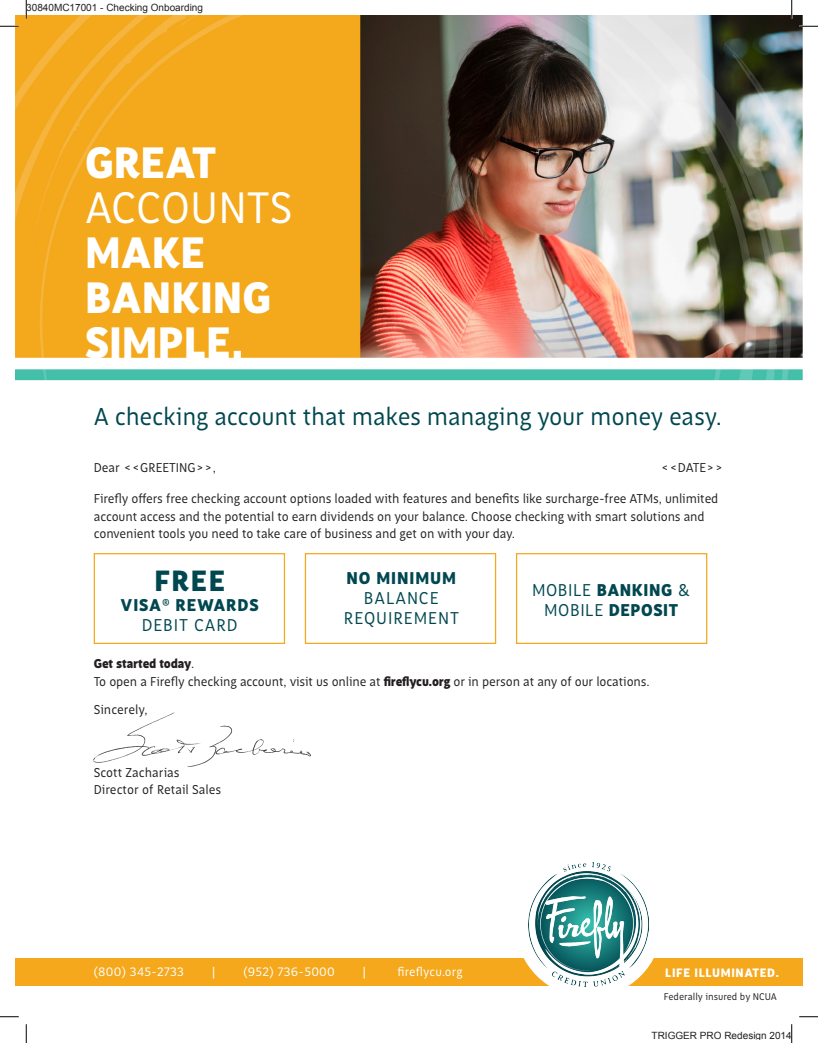
<style>
.page{position:relative;width:818px;height:1043px;background:#fff}
.page>*{position:absolute;margin:0;border:0;box-sizing:border-box;transform-origin:0 0}
.t1{font:900 45px/45px "Saya FY";color:#fff}
.t2{font:45px/45px "Saya FY";color:#fff}
.t3{font:900 30px "Saya FY";color:#004750}
.t4{font:25px "Saya FY";letter-spacing:-.01em;color:#004750}
.t5{font:900 17.5px/20px "Saya FY";letter-spacing:.03em;color:#004750;text-align:center}
.t6{font:17.5px/20px "Saya FY";letter-spacing:.05em;color:#004750;text-align:center}
.t7{font:900 17.5px/20px "Saya FY";letter-spacing:.05em;color:#004750;text-align:center}
.Paragraph_Style_2{font:13.12px/17.5px "Saya FY";letter-spacing:-.01em;color:#231f20}
.t8{font:900 13.12px "Saya FY";letter-spacing:-.01em;color:#231f20}
.t9{font:12.5px "Saya FY";letter-spacing:.02em;color:#fff}
.t10{font:900 12.5px "Saya FY";letter-spacing:.05em;color:#fff}
.t11{font:10px "Arial";color:#231f20}
.t12{font:10px "Saya FY";color:#231f20}
.s1{font-weight:900}
.s2{font-weight:400}
</style>
<div class="page">
<img style="left:15px;top:15px;width:787px;height:366px">
<img style="left:94px;top:712px;width:216px;height:54px">
<div style="left:516px;top:553px;width:191px;height:91px;border:1px solid #f5a81c"></div>
<div style="left:305px;top:553px;width:191px;height:91px;border:1px solid #f5a81c"></div>
<div style="left:94px;top:553px;width:191px;height:91px;border:1px solid #f5a81c"></div>
<div style="left:15px;top:959px;width:787px;height:27px;background:#f5a81c"></div>
<div style="left:515px;top:850px;width:147px;height:147px;background:#fff;border-radius:50%"></div>
<img style="left:529px;top:862px;width:119px;height:124px">
<svg style="left:0;top:25px;width:19px;height:2px"></svg>
<svg style="left:799px;top:25px;width:19px;height:2px"></svg>
<svg style="left:0;top:1016px;width:19px;height:1px"></svg>
<svg style="left:799px;top:1016px;width:19px;height:1px"></svg>
<svg style="left:25px;top:0;width:2px;height:19px"></svg>
<svg style="left:25px;top:1024px;width:2px;height:18px"></svg>
<svg style="left:790px;top:0;width:2px;height:19px"></svg>
<svg style="left:791px;top:1024px;width:1px;height:18px"></svg>
<p class="t11" style="left:26px;top:1px;width:178px">30840MC17001 - Checking Onboarding</p>
<p class="t2" style="left:85px;top:140px;width:209px"><span class="s1">GREAT<br></span>ACCOUNTS</p>
<p class="t1" style="left:85px;top:230px;width:187px">MAKE<br>BANKING<br>SIMPLE.</p>
<p class="t4" style="left:94px;top:401px;width:629px">A checking account that makes managing your money easy.</p>
<p class="Paragraph_Style_2" style="left:94px;top:459px;width:124px">Dear &lt;&lt;GREETING&gt;&gt;,</p>
<p class="Paragraph_Style_2" style="left:661px;top:459px;width:64px">&lt;&lt;DATE&gt;&gt;</p>
<p class="Paragraph_Style_2" style="left:94px;top:489px;width:626px">Firefly offers free checking account options loaded with features and benefits like surcharge-free ATMs, unlimited account access and the potential to earn dividends on your balance. Choose checking with smart solutions and convenient tools you need to take care of business and get on with your day.</p>
<p class="t3" style="left:154px;top:562px;width:72px">FREE</p>
<p class="t7" style="left:120px;top:594px;width:140px">VISA<span class="s2">®</span> REWARDS<br><span class="s2">DEBIT CARD</span></p>
<p class="t6" style="left:344px;top:567px;width:117px"><span class="s1">NO MINIMUM<br></span>BALANCE<br>REQUIREMENT</p>
<p class="t5" style="left:532px;top:580px;width:160px"><span class="s2">MOBILE</span> BANKING <span class="s2">&amp;<br>MOBILE</span> DEPOSIT</p>
<p class="t8" style="left:94px;top:655px;width:102px">Get started today<span class="s2">.</span></p>
<p class="Paragraph_Style_2" style="left:94px;top:672px;width:557px">To open a Firefly checking account, visit us online at <span class="s1">fireflycu.org</span> or in person at any of our locations.</p>
<p class="Paragraph_Style_2" style="left:94px;top:701px;width:55px">Sincerely,</p>
<p class="Paragraph_Style_2" style="left:94px;top:763px;width:87px">Scott Zacharias</p>
<p class="Paragraph_Style_2" style="left:94px;top:781px;width:129px">Director of Retail Sales</p>
<p class="t9" style="left:93px;top:963px;width:92px">(800) 345-2733</p>
<p class="t9" style="left:212px;top:963px;width:5px">|</p>
<p class="t9" style="left:243px;top:963px;width:93px">(952) 736-5000</p>
<p class="t9" style="left:362px;top:963px;width:5px">|</p>
<p class="t9" style="left:397px;top:963px;width:67px">fireflycu.org</p>
<p class="t10" style="left:665px;top:964px;width:115px">LIFE ILLUMINATED.</p>
<p class="t12" style="left:664px;top:990px;width:114px">Federally insured by NCUA</p>
<p class="t11" style="left:651px;top:1029px;width:142px">TRIGGER PRO Redesign 2014</p>
</div>
